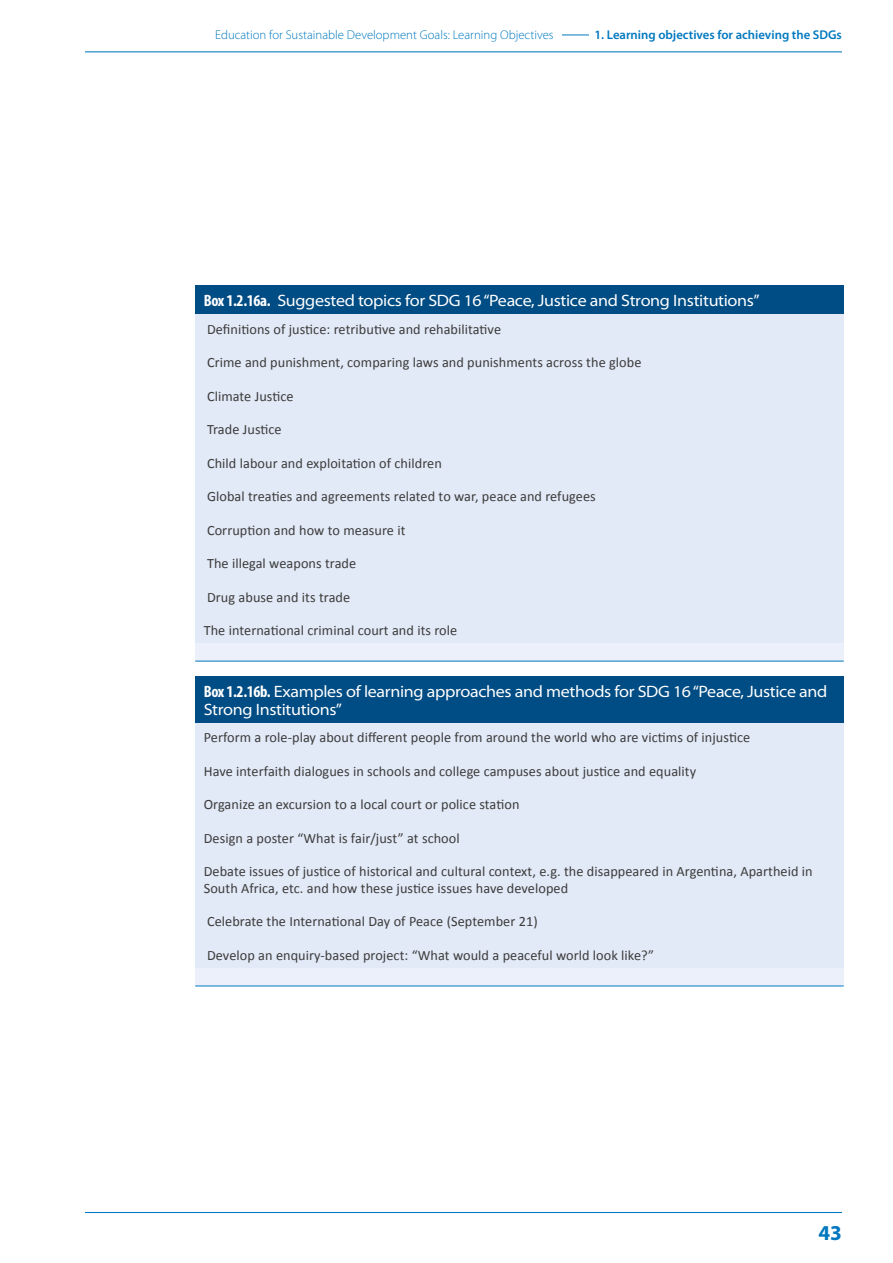
<style>
.page{position:relative;width:893px;height:1263px;background:#fff}
.page>*{position:absolute;margin:0;border:0;box-sizing:border-box;transform-origin:0 0}
.t1{font:700 21.15px "Myriad Pro";color:#0078bf}
.t2{font:semi-expanded 16.5px/18px "Myriad Pro";letter-spacing:-.02em;color:#fff}
.t3{font:14.25px/16.5px "Calibri";letter-spacing:.005em;color:#3c3c3b}
.t4{font:300 12.75px "Myriad Pro";color:#0078bf}
.t5{font:600 12.75px "Myriad Pro";color:#0078bf}
.s1{font-weight:700;font-stretch:condensed}
</style>
<div class="page">
<hr style="left:85px;top:51px;width:757px;height:1px;background:#0078bf">
<svg style="left:562px;top:35px;width:27px;height:1px"></svg>
<hr style="left:85px;top:1212px;width:757px;height:1px;background:#0078bf">
<div style="left:195px;top:285px;width:649px;height:29px;background:#004c84"></div>
<div style="left:195px;top:314px;width:649px;height:330px;background:#e2e9f7"></div>
<div style="left:195px;top:644px;width:649px;height:17px;background:#ecf0fa"></div>
<hr style="left:195px;top:661px;width:649px;height:1px;background:#0078bf">
<div style="left:195px;top:676px;width:649px;height:47px;background:#004c84"></div>
<div style="left:195px;top:723px;width:649px;height:245px;background:#e2e9f7"></div>
<div style="left:195px;top:968px;width:649px;height:18px;background:#ecf0fa"></div>
<hr style="left:195px;top:986px;width:649px;height:1px;background:#0078bf">
<p class="t4" style="left:215px;top:27px;width:340px">Education for Sustainable Development Goals: Learning Objectives</p>
<p class="t5" style="left:594px;top:28px;width:249px">1. Learning objectives for achieving the SDGs</p>
<p class="t2" style="left:204px;top:291px;width:557px"><span class="s1">Box 1.2.16a.</span> Suggested topics for SDG 16“Peace, Justice and Strong Institutions”</p>
<p class="t3" style="left:207px;top:321px;width:296px">Definitions of justice: retributive and rehabilitative</p>
<p class="t3" style="left:207px;top:354px;width:436px">Crime and punishment, comparing laws and punishments across the globe</p>
<p class="t3" style="left:207px;top:388px;width:88px">Climate Justice</p>
<p class="t3" style="left:207px;top:421px;width:76px">Trade Justice</p>
<p class="t3" style="left:207px;top:455px;width:236px">Child labour and exploitation of children</p>
<p class="t3" style="left:207px;top:488px;width:390px">Global treaties and agreements related to war, peace and refugees</p>
<p class="t3" style="left:207px;top:522px;width:200px">Corruption and how to measure it</p>
<p class="t3" style="left:207px;top:555px;width:151px">The illegal weapons trade</p>
<p class="t3" style="left:207px;top:589px;width:145px">Drug abuse and its trade</p>
<p class="t3" style="left:204px;top:622px;width:255px">The international criminal court and its role</p>
<p class="t2" style="left:204px;top:682px;width:625px"><span class="s1">Box 1.2.16b.</span> Examples of learning approaches and methods for SDG 16“Peace, Justice and<br>Strong Institutions”</p>
<p class="t3" style="left:204px;top:729px;width:548px">Perform a role-play about different people from around the world who are victims of injustice</p>
<p class="t3" style="left:204px;top:763px;width:494px">Have interfaith dialogues in schools and college campuses about justice and equality</p>
<p class="t3" style="left:204px;top:796px;width:317px">Organize an excursion to a local court or police station</p>
<p class="t3" style="left:204px;top:830px;width:257px">Design a poster “What is fair/just” at school</p>
<p class="t3" style="left:204px;top:863px;width:610px">Debate issues of justice of historical and cultural context, e.g. the disappeared in Argentina, Apartheid in<br>South Africa, etc. and how these justice issues have developed</p>
<p class="t3" style="left:207px;top:913px;width:332px">Celebrate the International Day of Peace (September 21)</p>
<p class="t3" style="left:207px;top:947px;width:449px">Develop an enquiry-based project: “What would a peaceful world look like?”</p>
<h1 class="t1" style="left:818px;top:1221px;width:25px">43</h1>
</div>
